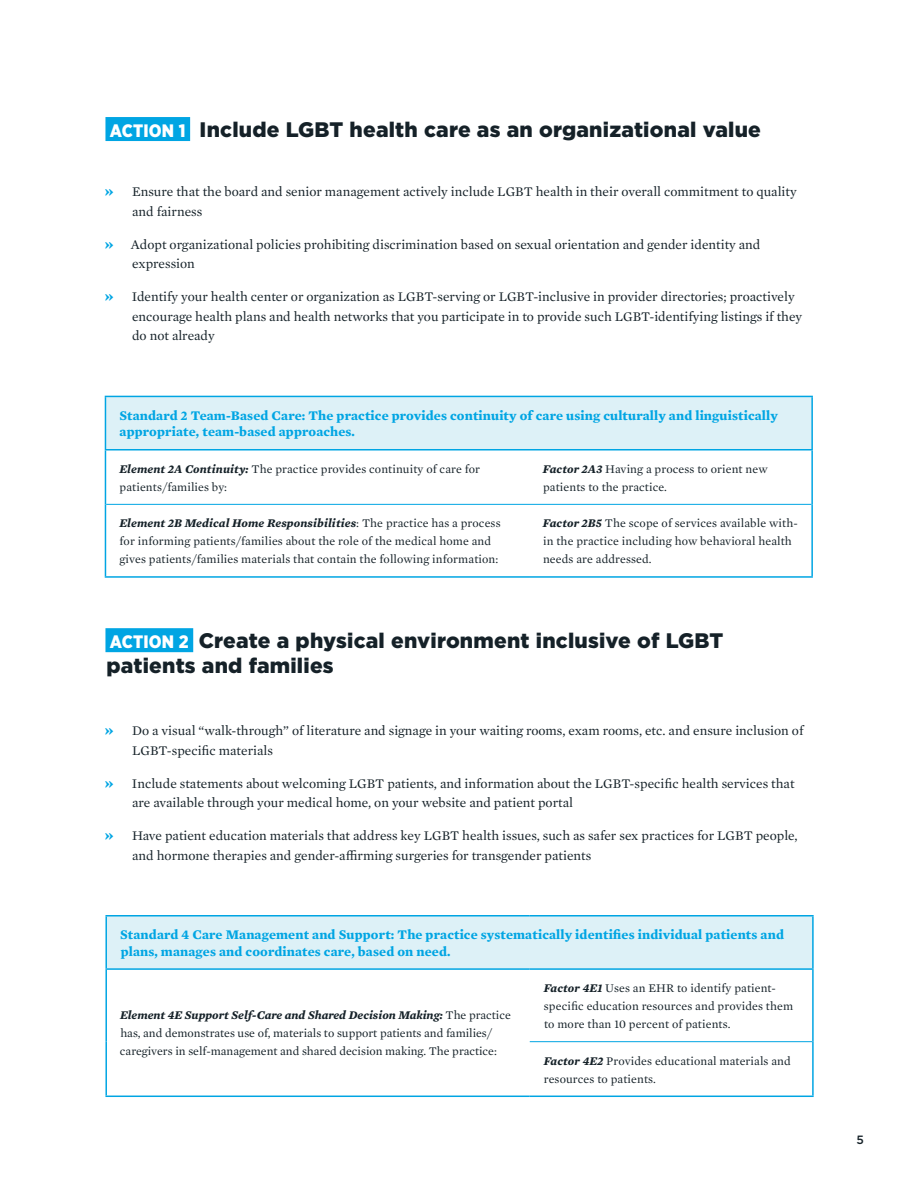
<style>
.page{position:relative;width:918px;height:1188px;background:#fff}
.page>*{position:absolute;margin:0;border:0;box-sizing:border-box;transform-origin:0 0}
.t1{font:900 21px/25.2px "Gotham";letter-spacing:.01em;color:#152128}
.t2{font:13.5px/19.5px "Mercury Text G1";color:#152128}
.t3{font:700 13.5px/16.2px "Mercury Text G1";letter-spacing:.01em;color:#00a5e3}
.t4{font:12px/18px "Mercury Text G1";letter-spacing:.01em;color:#152128}
.t5{font:500 12px "Gotham";color:#152128}
.s1{font-family:"Gotham Narrow";font-size:18px;color:#fff}
.s2{font-weight:700;font-size:16.5px;color:#00a5e3}
.s3{font-weight:700;font-style:italic}
</style>
<div class="page">
<div style="left:105px;top:117px;width:85px;height:24px;background:#00a5e3"></div>
<div style="left:105px;top:628px;width:88px;height:24px;background:#00a5e3"></div>
<div style="left:105px;top:396px;width:707px;height:54px;background:#ddf1f7"></div>
<hr style="left:105px;top:396px;width:424px;height:1px;background:#00a5e3">
<hr style="left:529px;top:396px;width:284px;height:1px;background:#00a5e3">
<hr style="left:105px;top:449px;width:424px;height:2px;background:#00a5e3">
<hr style="left:529px;top:449px;width:284px;height:2px;background:#00a5e3">
<hr style="left:106px;top:504px;width:423px;height:1px;background:#00a5e3">
<hr style="left:529px;top:504px;width:282px;height:1px;background:#00a5e3">
<hr style="left:105px;top:397px;width:1px;height:52px;background:#00a5e3">
<hr style="left:811px;top:397px;width:2px;height:52px;background:#00a5e3">
<hr style="left:105px;top:451px;width:1px;height:53px;background:#00a5e3">
<hr style="left:811px;top:451px;width:2px;height:53px;background:#00a5e3">
<hr style="left:105px;top:504px;width:1px;height:72px;background:#00a5e3">
<hr style="left:811px;top:504px;width:2px;height:72px;background:#00a5e3">
<hr style="left:105px;top:576px;width:424px;height:2px;background:#00a5e3">
<hr style="left:529px;top:576px;width:284px;height:2px;background:#00a5e3">
<div style="left:106px;top:916px;width:707px;height:53px;background:#ddf1f7"></div>
<hr style="left:105px;top:915px;width:425px;height:2px;background:#00a5e3">
<hr style="left:105px;top:917px;width:2px;height:51px;background:#00a5e3">
<hr style="left:530px;top:915px;width:284px;height:2px;background:#00a5e3">
<hr style="left:812px;top:917px;width:2px;height:51px;background:#00a5e3">
<hr style="left:105px;top:970px;width:2px;height:72px;background:#00a5e3">
<hr style="left:105px;top:1042px;width:2px;height:54px;background:#00a5e3">
<hr style="left:105px;top:1096px;width:425px;height:1px;background:#00a5e3">
<hr style="left:812px;top:970px;width:2px;height:72px;background:#00a5e3">
<hr style="left:812px;top:1042px;width:2px;height:54px;background:#00a5e3">
<hr style="left:530px;top:1096px;width:284px;height:1px;background:#00a5e3">
<hr style="left:105px;top:968px;width:425px;height:2px;background:#00a5e3">
<hr style="left:530px;top:968px;width:284px;height:2px;background:#00a5e3">
<hr style="left:530px;top:1041px;width:282px;height:1px;background:#00a5e3">
<h1 class="t1" style="left:110px;top:116px;width:652px"><span class="s1">ACTION 1</span> Include LGBT health care as an organizational value</h1>
<p class="t2" style="left:132px;top:181px;width:666px;text-indent:-28px"><span class="s2">»</span> Ensure that the board and senior management actively include LGBT health in their overall commitment to quality and fairness</p>
<p class="t2" style="left:132px;top:234px;width:630px;text-indent:-28px"><span class="s2">»</span> Adopt organizational policies prohibiting discrimination based on sexual orientation and gender identity and expression</p>
<p class="t2" style="left:132px;top:286px;width:672px;text-indent:-28px"><span class="s2">»</span> Identify your health center or organization as LGBT-serving or LGBT-inclusive in provider directories; proactively encourage health plans and health networks that you participate in to provide such LGBT-identifying listings if they do not already</p>
<p class="t3" style="left:120px;top:407px;width:660px">Standard 2 Team-Based Care: The practice provides continuity of care using culturally and linguistically appropriate, team-based approaches.</p>
<p class="t4" style="left:119px;top:459px;width:362px"><span class="s3">Element 2A Continuity:</span> The practice provides continuity of care for patients/families by:</p>
<p class="t4" style="left:543px;top:459px;width:226px"><span class="s3">Factor 2A3</span> Having a process to orient new patients to the practice.</p>
<p class="t4" style="left:119px;top:514px;width:383px"><span class="s3">Element 2B Medical Home Responsibilities</span>: The practice has a process for informing patients/families about the role of the medical home and gives patients/families materials that contain the following information:</p>
<p class="t4" style="left:543px;top:514px;width:256px"><span class="s3">Factor 2B5</span> The scope of services available with&shy;in the practice including how behavioral health needs are addressed.</p>
<h1 class="t1" style="left:106px;top:627px;width:618px"><span class="s1">ACTION 2</span> Create a physical environment inclusive of LGBT patients and families</h1>
<p class="t2" style="left:132px;top:720px;width:673px;text-indent:-28px"><span class="s2">»</span> Do a visual “walk-through” of literature and signage in your waiting rooms, exam rooms, etc. and ensure inclusion of<br>LGBT-specific materials</p>
<p class="t2" style="left:132px;top:773px;width:664px;text-indent:-28px"><span class="s2">»</span> Include statements about welcoming LGBT patients, and information about the LGBT-specific health services that are available through your medical home, on your website and patient portal</p>
<p class="t2" style="left:132px;top:825px;width:667px;text-indent:-28px"><span class="s2">»</span> Have patient education materials that address key LGBT health issues, such as safer sex practices for LGBT people, and hormone therapies and gender-affirming surgeries for transgender patients</p>
<p class="t3" style="left:120px;top:926px;width:665px">Standard 4 Care Management and Support: The practice systematically identifies individual patients and plans, manages and coordinates care, based on need.</p>
<p class="t4" style="left:120px;top:1006px;width:392px"><span class="s3">Element 4E Support Self-Care and Shared Decision Making:</span> The practice has, and demonstrates use of, materials to support patients and families/ caregivers in self-management and shared decision making. The practice:</p>
<p class="t4" style="left:544px;top:979px;width:251px"><span class="s3">Factor 4E1</span> Uses an EHR to identify patient&shy;specific education resources and provides them to more than 10 percent of patients.</p>
<p class="t4" style="left:544px;top:1051px;width:249px"><span class="s3">Factor 4E2</span> Provides educational materials and resources to patients.</p>
<p class="t5" style="left:857px;top:1132px;width:9px">5</p>
</div>
